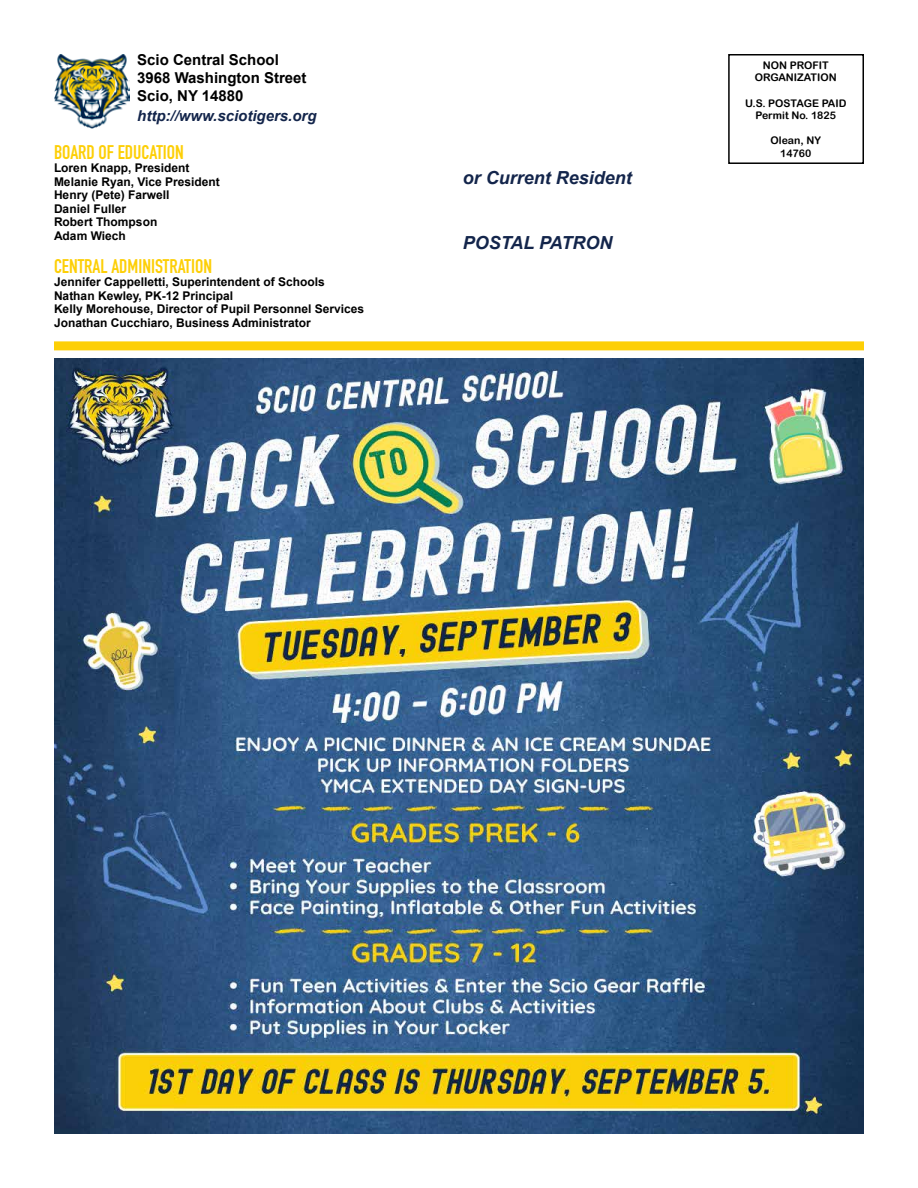
<style>
.page{position:relative;width:918px;height:1188px;background:#fff}
.page>*{position:absolute;margin:0;border:0;box-sizing:border-box;transform-origin:0 0}
.t1{font:700 19.5px "DIN Condensed";color:#fdcf06}
.t2{font:italic 700 18px "Arial";color:#13254b}
.t3{font:700 15px/18px "Arial";color:#000}
.t4{font:italic 700 15px "Arial";color:#13254b}
.t5{font:700 12px/13.5px "Arial";color:#000}
.t6{font:10.5px/12.6px "Arial Rounded MT Bold";color:#000;text-align:center}
</style>
<div class="page">
<div style="left:54px;top:341px;width:810px;height:9px;background:#fdcf06"></div>
<div style="left:728px;top:54px;width:136px;height:110px;border:2px solid #000"></div>
<img style="left:54px;top:54px;width:76px;height:74px">
<img style="left:54px;top:358px;width:810px;height:776px">
<p class="t3" style="left:137px;top:51px;width:171px">Scio Central School<br>3968 Washington Street<br>Scio, NY 14880</p>
<p class="t4" style="left:137px;top:106px;width:181px">http://www.sciotigers.org</p>
<h1 class="t1" style="left:54px;top:139px;width:131px">BOARD OF EDUCATION</h1>
<p class="t5" style="left:54px;top:162px;width:167px">Loren Knapp, President<br>Melanie Ryan, Vice President<br>Henry (Pete) Farwell<br>Daniel Fuller<br>Robert Thompson<br>Adam Wiech</p>
<h1 class="t1" style="left:54px;top:253px;width:160px">CENTRAL ADMINISTRATION</h1>
<p class="t5" style="left:54px;top:276px;width:312px">Jennifer Cappelletti, Superintendent of Schools Nathan Kewley, PK-12 Principal<br>Kelly Morehouse, Director of Pupil Personnel Services Jonathan Cucchiaro, Business Administrator</p>
<h2 class="t2" style="left:463px;top:166px;width:171px">or Current Resident</h2>
<h2 class="t2" style="left:463px;top:231px;width:151px">POSTAL PATRON</h2>
<p class="t6" style="left:755px;top:59px;width:84px">NON PROFIT<br>ORGANIZATION</p>
<p class="t6" style="left:745px;top:97px;width:103px">U.S. POSTAGE PAID<br>Permit No. 1825</p>
<p class="t6" style="left:771px;top:134px;width:52px">Olean, NY<br>14760</p>
</div>
